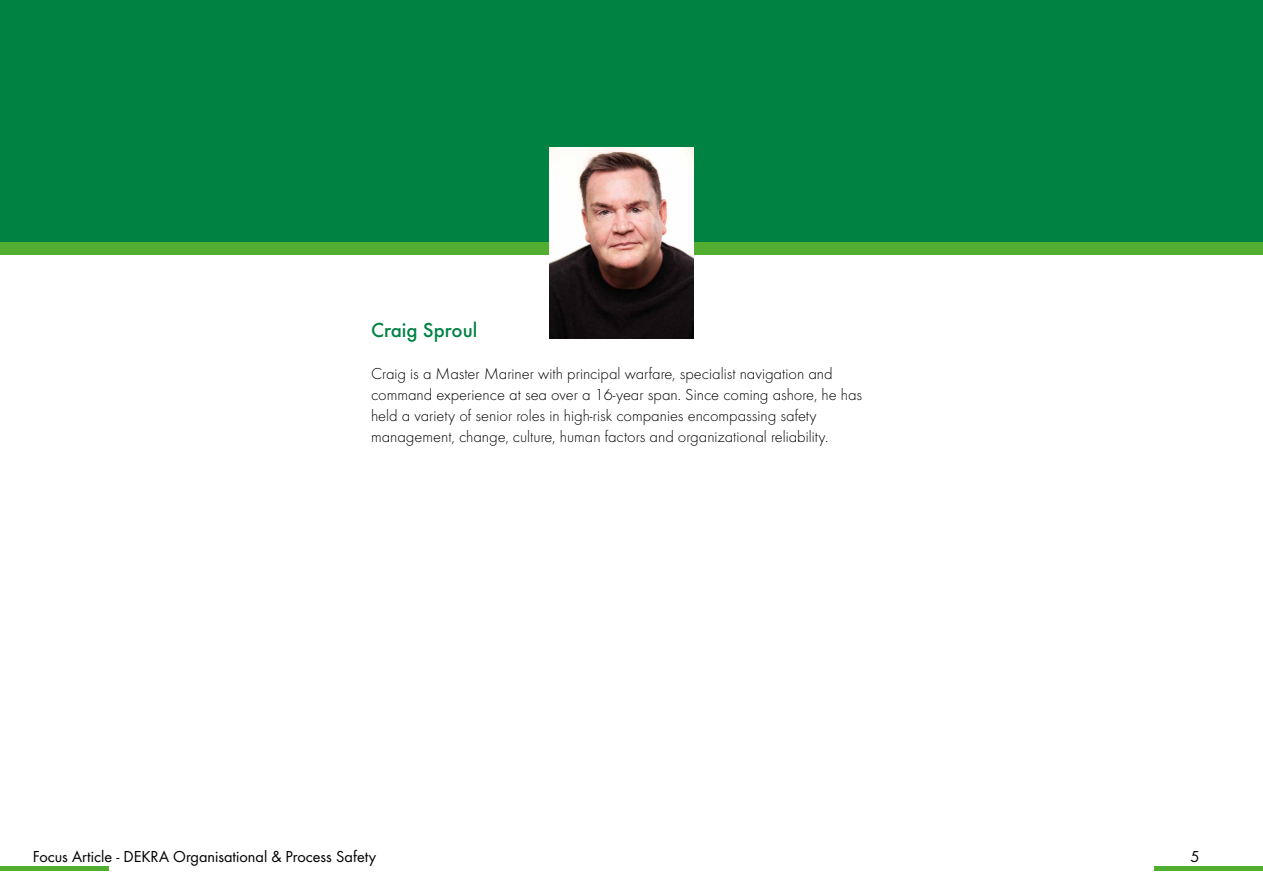
<style>
.page{position:relative;width:1263px;height:893px;background:#fff}
.page>*{position:absolute;margin:0;border:0;box-sizing:border-box;transform-origin:0 0}
.t1{font:500 21px "Futura";color:#008243}
.t2{font:300 16.5px/21px "Futura";color:#000}
.t3{font:16.5px "Futura Boo";color:#000}
</style>
<div class="page">
<hr style="left:0;top:867px;width:109px;height:4px;background:#51ae30">
<hr style="left:1154px;top:867px;width:109px;height:4px;background:#51ae30">
<div style="left:0;top:0;width:1263px;height:250px;background:#008243"></div>
<div style="left:0;top:243px;width:1263px;height:12px;background:#51ae30"></div>
<img style="left:550px;top:147px;width:144px;height:191px">
<p class="t1" style="left:371px;top:314px;width:108px">Craig Sproul</p>
<p class="t2" style="left:371px;top:362px;width:493px">Craig is a Master Mariner with principal warfare, specialist navigation and command experience at sea over a 16-year span. Since coming ashore, he has held a variety of senior roles in high-risk companies encompassing safety management, change, culture, human factors and organizational reliability.</p>
<p class="t3" style="left:33px;top:845px;width:345px">Focus Article - DEKRA Organisational &amp; Process Safety</p>
<p class="t3" style="left:1190px;top:845px;width:11px">5</p>
</div>
